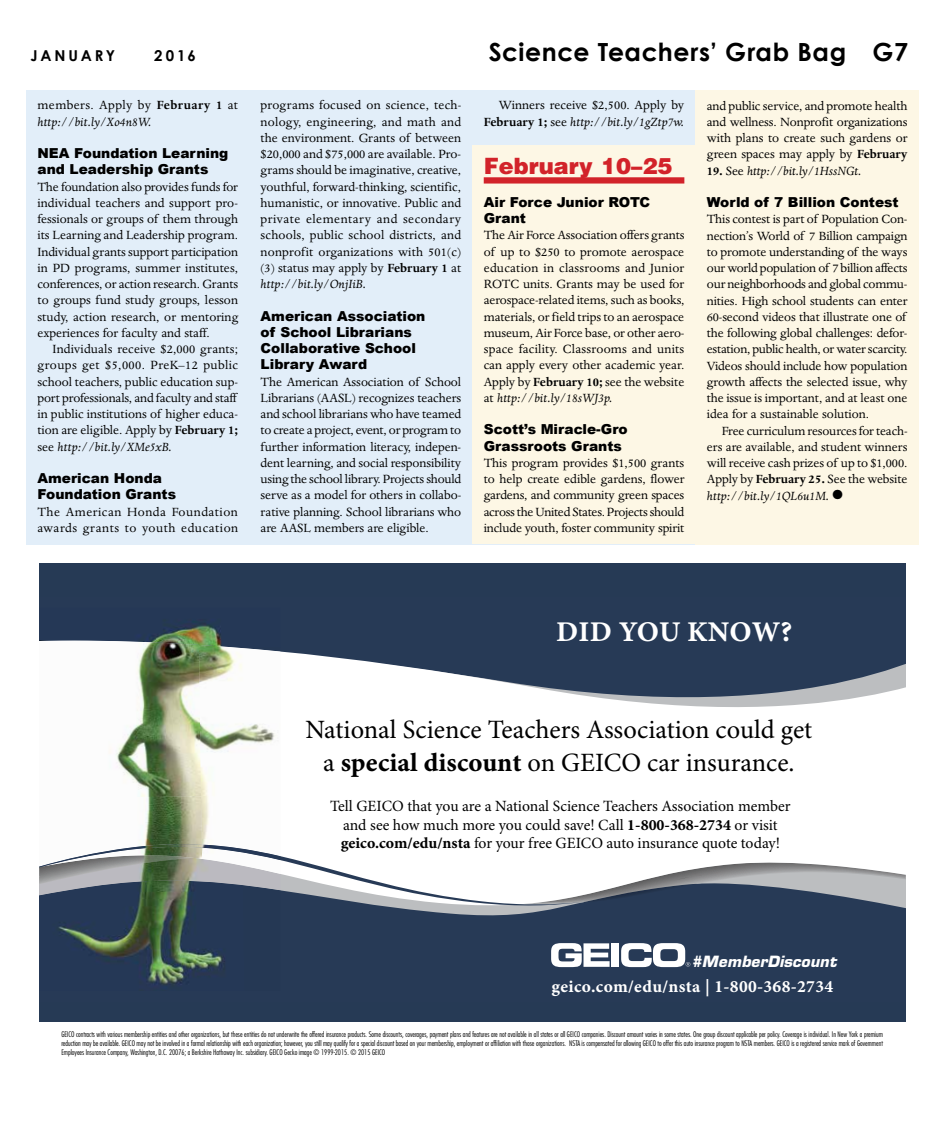
<style>
.page{position:relative;width:945px;height:1125px;background:#fff}
.page>*{position:absolute;margin:0;border:0;box-sizing:border-box;transform-origin:0 0}
.t1{font:28.62px "Minion Pro Bold Capt";color:#fff}
.t2{font:26.5px/33.5px "Minion Pro";color:#000;text-align:center}
.t3{font:700 25px "Century Gothic";letter-spacing:.025em;color:#000}
.t4{font:900 22.5px "Helvetica LT Std";color:#d2232a}
.t5{font:17.25px "Minion Pro Bold Capt";letter-spacing:.02em;color:#fff}
.t6{font:15.62px/18.8px "Minion Pro";letter-spacing:-.005em;color:#000;text-align:center}
.t7{font:italic 700 15.12px "Eurostile LT Std";letter-spacing:.01em;color:#fff}
.t8{font:700 15px "Century Gothic";letter-spacing:.175em;color:#000}
.t9{font:13.75px/16.2px "Dante MT Std";color:#000;text-align:justify}
.t10{font:900 13.75px/16.2px "Arial";color:#000}
.t11{font:italic 13.75px/16.2px "Dante MT Std";letter-spacing:-.01em;color:#000}
.t12{font:13.75px/16.2px "Dante MT Std";letter-spacing:.035em;color:#000}
.t13{font:300 condensed 7.5px/9px "Futura Std";color:#000;text-align:justify}
.s1{font-style:normal}
.s2{font-weight:700;font-style:normal}
.s3{font-weight:700}
.s4{font-style:italic}
.s5{font-family:"Minion Pro Bold Capt"}
</style>
<div class="page">
<div style="left:26px;top:90px;width:670px;height:454px;background:#e2eef9"></div>
<div style="left:696px;top:90px;width:223px;height:454px;background:#fdf7e5"></div>
<div style="left:39px;top:563px;width:867px;height:459px;background:#263a55"></div>
<svg style="left:280px;top:651px;width:626px;height:265px;fill:#fff"></svg>
<img style="left:39px;top:621px;width:183px;height:24px">
<img style="left:58px;top:907px;width:167px;height:79px">
<svg style="left:39px;top:830px;width:867px;height:77px"></svg>
<img style="left:39px;top:641px;width:162px;height:155px">
<img style="left:199px;top:645px;width:81px;height:229px">
<img style="left:39px;top:796px;width:163px;height:48px">
<img style="left:39px;top:844px;width:241px;height:23px">
<svg style="left:551px;top:943px;width:59px;height:24px"></svg>
<div style="left:612px;top:943px;width:7px;height:24px;background:#fff"></div>
<svg style="left:621px;top:943px;width:69px;height:24px"></svg>
<div style="left:472px;top:146px;width:224px;height:398px;background:#fdf7e5"></div>
<div style="left:484px;top:177px;width:200px;height:7px;background:#d2232a"></div>
<p class="t8" style="left:31px;top:46px;width:86px">JANUARY</p>
<p class="t8" style="left:154px;top:46px;width:43px">2016</p>
<h3 class="t3" style="left:489px;top:36px;width:421px">Science Teachers’ Grab Bag G7</h3>
<p class="t11" style="left:38px;top:98px;width:202px"><span class="s1">members. Apply by</span> <span class="s2">February 1</span> <span class="s1">at </span>http://bit.ly/Xo4n8W.</p>
<p class="t10" style="left:38px;top:145px;width:192px">NEA Foundation Learning and Leadership Grants</p>
<p class="t9" style="left:38px;top:178px;width:202px">The foundation also provides funds for individual teachers and support pro&shy;fessionals or groups of them through its Learning and Leadership program.<br>Individual grants support participation in PD programs, summer institutes, conferences, or action research. Grants to groups fund study groups, lesson study, action research, or mentoring experiences for faculty and staff.</p>
<p class="t9" style="left:38px;top:341px;width:202px;text-indent:15px">Individuals receive $2,000 grants; groups get $5,000. PreK–12 public school teachers, public education sup&shy;port professionals, and faculty and staff in public institutions of higher educa&shy;tion are eligible. Apply by <span class="s3">February 1; </span>see <span class="s4">http://bit.ly/XMe5xB.</span></p>
<p class="t10" style="left:38px;top:470px;width:140px">American Honda<br>Foundation Grants</p>
<p class="t12" style="left:38px;top:504px;width:202px">The American Honda Foundation awards grants to youth education</p>
<p class="t9" style="left:261px;top:97px;width:202px">programs focused on science, tech&shy;nology, engineering, and math and the environment. Grants of between $20,000 and $75,000 are available. Pro&shy;grams should be imaginative, creative, youthful, forward-thinking, scientific, humanistic, or innovative. Public and private elementary and secondary schools, public school districts, and nonprofit organizations with 501(c) (3) status may apply by <span class="s3">February 1</span> at <span class="s4">http://bit.ly/OnjIiB.</span></p>
<p class="t10" style="left:261px;top:307px;width:166px">American Association of School Librarians<br>Collaborative School<br>Library Award</p>
<p class="t9" style="left:261px;top:374px;width:202px">The American Association of School Librarians (AASL) recognizes teachers and school librarians who have teamed to create a project, event, or program to further information literacy, indepen&shy;dent learning, and social responsibility using the school library. Projects should serve as a model for others in collabo&shy;rative planning. School librarians who are AASL members are eligible.</p>
<p class="t9" style="left:484px;top:97px;width:202px;text-align:right">Winners receive $2,500. Apply by<br><span class="s3">February 1;</span> see <span class="s4">http://bit.ly/1gZtp7w.</span></p>
<h3 class="t4" style="left:484px;top:152px;width:190px">February 10–25</h3>
<p class="t10" style="left:484px;top:193px;width:168px">Air Force Junior ROTC<br>Grant</p>
<p class="t9" style="left:484px;top:227px;width:202px">The Air Force Association offers grants of up to $250 to promote aerospace education in classrooms and Junior ROTC units. Grants may be used for aerospace-related items, such as books, materials, or field trips to an aerospace museum, Air Force base, or other aero&shy;space facility. Classrooms and units can apply every other academic year.<br>Apply by <span class="s3">February 10;</span> see the website at <span class="s4">http://bit.ly/18sWJ3p.</span></p>
<p class="t10" style="left:484px;top:421px;width:146px">Scott’s Miracle-Gro<br>Grassroots Grants</p>
<p class="t9" style="left:484px;top:455px;width:202px">This program provides $1,500 grants to help create edible gardens, flower gardens, and community green spaces across the United States. Projects should include youth, foster community spirit</p>
<p class="t9" style="left:707px;top:97px;width:202px">and public service, and promote health and wellness. Nonprofit organizations with plans to create such gardens or green spaces may apply by <span class="s3">February</span></p>
<p class="t11" style="left:707px;top:163px;width:156px"><span class="s2">19.</span> <span class="s1">See</span> http://bit.ly/1HssNGt.</p>
<p class="t10" style="left:707px;top:194px;width:193px">World of 7 Billion Contest</p>
<p class="t9" style="left:707px;top:211px;width:202px">This contest is part of Population Con&shy;nection’s World of 7 Billion campaign to promote understanding of the ways our world population of 7 billion affects our neighborhoods and global commu&shy;nities. High school students can enter 60-second videos that illustrate one of the following global challenges: defor&shy;estation, public health, or water scarcity.<br>Videos should include how population growth affects the selected issue, why the issue is important, and at least one idea for a sustainable solution.</p>
<p class="t9" style="left:707px;top:422px;width:202px;text-indent:15px">Free curriculum resources for teach&shy;ers are available, and student winners will receive cash prizes of up to $1,000.<br>Apply by <span class="s3">February 25.</span> See the website <span class="s4">http://bit.ly/1QL6u1M.</span> ●</p>
<h1 class="t1" style="left:556px;top:614px;width:238px">DID YOU KNOW?</h1>
<h2 class="t2" style="left:305px;top:714px;width:508px">National Science Teachers Association could get a <span class="s5">special discount</span> on GEICO car insurance.</h2>
<p class="t6" style="left:330px;top:797px;width:462px">Tell GEICO that you are a National Science Teachers Association member and see how much more you could save! Call <span class="s5">1-800-368-2734</span> or visit <span class="s5">geico.com/edu/nsta</span> for your free GEICO auto insurance quote today!</p>
<p class="t7" style="left:692px;top:952px;width:146px"><span class="s1">#</span>MemberDiscount</p>
<p class="t5" style="left:551px;top:976px;width:283px">geico.com/edu/nsta | 1-800-368-2734</p>
<p class="t13" style="left:61px;top:1029px;width:823px">GEICO contracts with various membership entities and other organizations, but these entities do not underwrite the offered insurance products. Some discounts, coverages, payment plans and features are not available in all states or all GEICO companies. Discount amount varies in some states. One group discount applicable per policy. Coverage is individual. In New York a premium reduction may be available. GEICO may not be involved in a formal relationship with each organization; however, you still may qualify for a special discount based on your membership, employment or affiliation with those organizations. NSTA is compensated for allowing GEICO to offer this auto insurance program to NSTA members. GEICO is a registered service mark of Government Employees Insurance Company, Washington, D.C. 20076; a Berkshire Hathaway Inc. subsidiary. GEICO Gecko image © 1999-2015. © 2015 GEICO</p>
</div>
